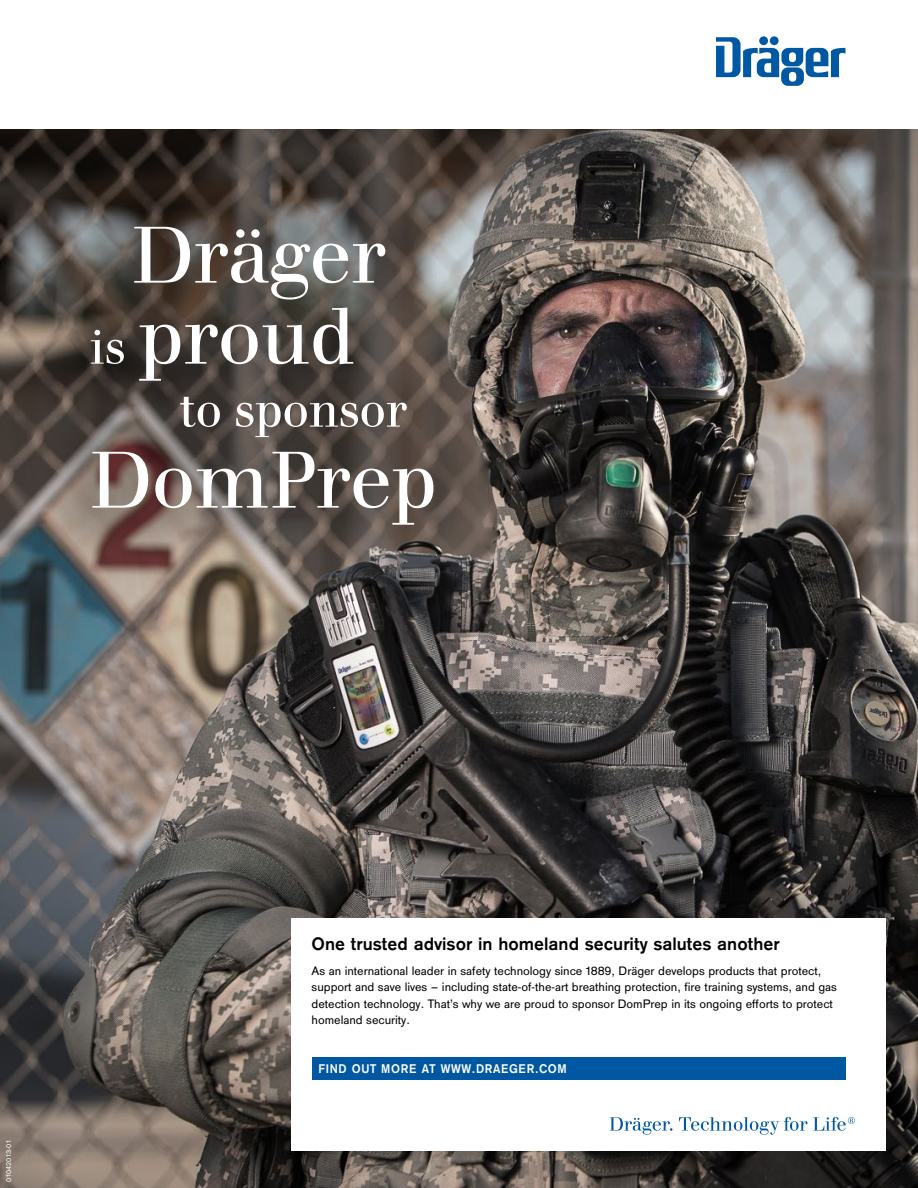
<style>
.page{position:relative;width:918px;height:1188px;background:#fff}
.page>*{position:absolute;margin:0;border:0;box-sizing:border-box;transform-origin:0 0}
.t1{font:83.7px/81px "Draeger Walbaum";color:#fff;text-align:center}
.t2{font:51.3px "Draeger Walbaum";color:#fff}
.t3{font:700 18.75px "Draeger Sans";color:#000}
.t4{font:700 13.2px "Draeger Sans";letter-spacing:.05em;color:#fff;scale:.95 1}
.t5{font:12.75px/16.5px "Draeger Sans";letter-spacing:-.005em;color:#000}
.t6{font:7.5px "Draeger Sans";letter-spacing:.025em;color:#fff}
.s1{font-size:51.3px}
</style>
<div class="page">
<img style="left:0;top:130px;width:918px;height:1058px">
<svg style="left:716px;top:37px;width:129px;height:49px"></svg>
<div style="left:291px;top:918px;width:595px;height:232px;background:#fff"></div>
<svg style="left:610px;top:1117px;width:63px;height:18px"></svg>
<svg style="left:679px;top:1117px;width:176px;height:18px"></svg>
<div style="left:35px;top:169px;width:455px;height:412px;background:#000;opacity:.22"></div>
<div style="left:312px;top:1057px;width:534px;height:23px;background:#0058a2"></div>
<h1 class="t1" style="left:90px;top:216px;width:297px">Dräger <span class="s1">is</span> proud</h1>
<h2 class="t2" style="left:179px;top:376px;width:229px">to sponsor</h2>
<h1 class="t1" style="left:90px;top:441px;width:349px">DomPrep</h1>
<p class="t6" style="left:3px;top:1182px;width:43px;rotate:-90deg">01042013-01</p>
<h3 class="t3" style="left:311px;top:931px;width:470px">One trusted advisor in homeland security salutes another</h3>
<p class="t5" style="left:312px;top:961px;width:527px">As an international leader in safety technology since 1889, Dräger develops products that protect, support and save lives – including state-of-the-art breathing protection, fire training systems, and gas detection technology. That’s why we are proud to sponsor DomPrep in its ongoing efforts to protect homeland security.</p>
<p class="t4" style="left:318px;top:1060px;width:263px">FIND OUT MORE AT WWW.DRAEGER.COM</p>
</div>
